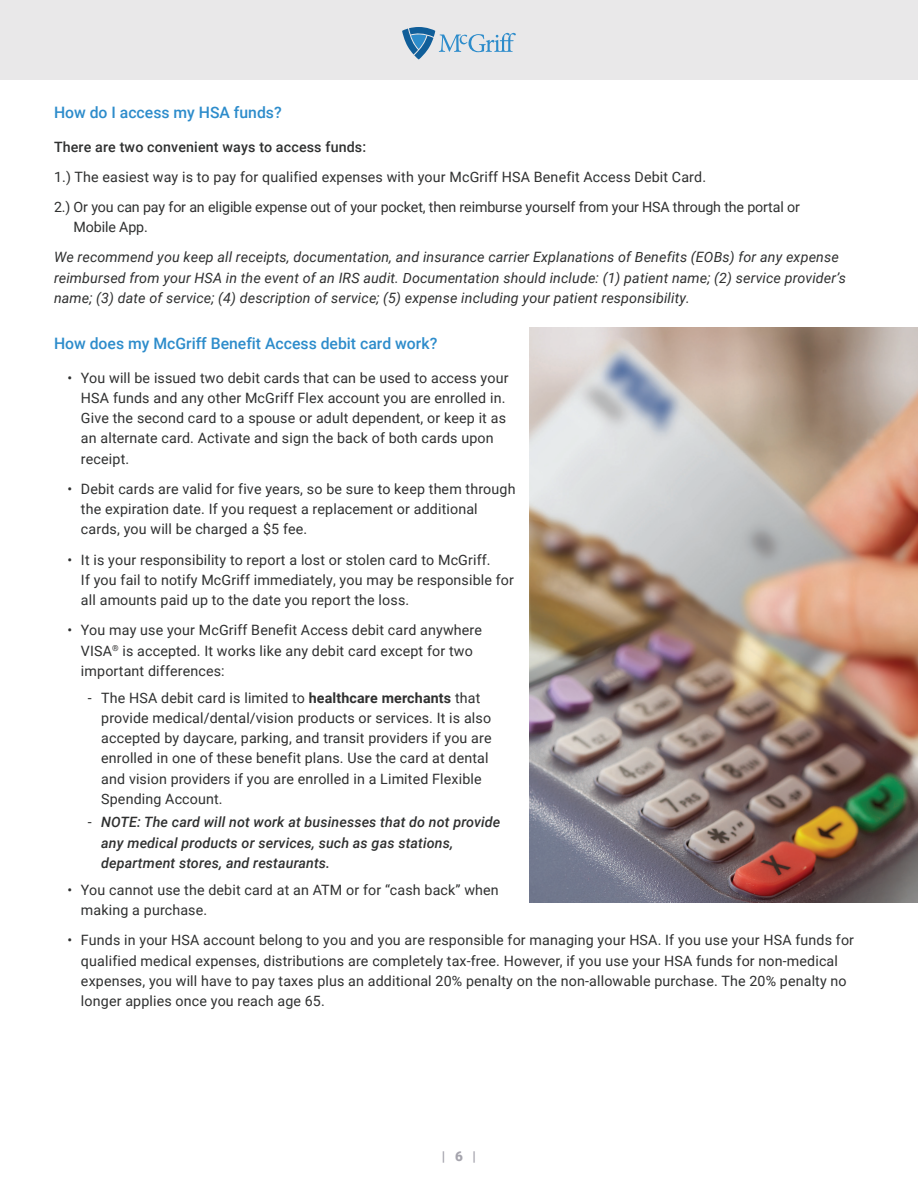
<style>
.page{position:relative;width:918px;height:1188px;background:#fff}
.page>*{position:absolute;margin:0;border:0;box-sizing:border-box;transform-origin:0 0}
.t1{font:500 15.75px "Roboto";color:#2d8ccb}
.t2{font:14.25px/20.2px "Roboto";letter-spacing:.01em;color:#2f3030}
.t3{font:italic 14.25px/20.2px "Roboto";letter-spacing:.01em;color:#2f3030}
.t4{font:14.25px/30.3px "Roboto";letter-spacing:-.01em;color:#2f3030}
.t5{font:italic 500 14.25px/20.2px "Roboto";letter-spacing:.01em;color:#2f3030}
.t6{font:500 14.25px "Roboto";letter-spacing:.01em;color:#2f3030}
.t7{font:900 13.5px "Roboto";color:#a5a4ad}
.s1{font-weight:700}
.s2{font-weight:400;font-style:normal}
</style>
<div class="page">
<div style="left:0;top:0;width:918px;height:80px;background:#e9e8e9"></div>
<svg style="left:402px;top:27px;width:114px;height:32px"></svg>
<img style="left:529px;top:327px;width:389px;height:576px">
<p class="t1" style="left:54px;top:101px;width:229px">How do I access my HSA funds?</p>
<p class="t6" style="left:54px;top:136px;width:314px">There are two convenient ways to access funds:</p>
<p class="t4" style="left:54px;top:161px;width:747px">1.) The easiest way is to pay for qualified expenses with your McGriff HSA Benefit Access Debit Card.<br>2.) Or you can pay for an eligible expense out of your pocket, then reimburse yourself from your HSA through the portal or</p>
<p class="t4" style="left:74px;top:211px;width:76px">Mobile App.</p>
<p class="t3" style="left:54px;top:247px;width:793px">We recommend you keep all receipts, documentation, and insurance carrier Explanations of Benefits (EOBs) for any expense reimbursed from your HSA in the event of an IRS audit. Documentation should include: (1) patient name; (2) service provider’s name; (3) date of service; (4) description of service; (5) expense including your patient responsibility.</p>
<p class="t1" style="left:54px;top:332px;width:385px">How does my McGriff Benefit Access debit card work?</p>
<p class="t2" style="left:81px;top:367px;width:429px;text-indent:-13px">• You will be issued two debit cards that can be used to access your HSA funds and any other McGriff Flex account you are enrolled in.<br>Give the second card to a spouse or adult dependent, or keep it as an alternate card. Activate and sign the back of both cards upon receipt.</p>
<p class="t2" style="left:81px;top:478px;width:436px;text-indent:-13px">• Debit cards are valid for five years, so be sure to keep them through the expiration date. If you request a replacement or additional cards, you will be charged a $5 fee.</p>
<p class="t2" style="left:81px;top:549px;width:434px;text-indent:-13px">• It is your responsibility to report a lost or stolen card to McGriff.<br>If you fail to notify McGriff immediately, you may be responsible for all amounts paid up to the date you report the loss.</p>
<p class="t2" style="left:81px;top:620px;width:403px;text-indent:-13px">• You may use your McGriff Benefit Access debit card anywhere<br>VISA<sup>®</sup> is accepted. It works like any debit card except for two important differences:</p>
<p class="t2" style="left:101px;top:687px;width:392px;text-indent:-13px">- The HSA debit card is limited to <span class="s1">healthcare merchants</span> that provide medical/dental/vision products or services. It is also accepted by daycare, parking, and transit providers if you are enrolled in one of these benefit plans. Use the card at dental and vision providers if you are enrolled in a Limited Flexible Spending Account.</p>
<p class="t5" style="left:101px;top:812px;width:401px;text-indent:-13px"><span class="s2">-</span> NOTE: The card will not work at businesses that do not provide any medical products or services, such as gas stations, department stores, and restaurants.</p>
<p class="t2" style="left:81px;top:879px;width:419px;text-indent:-13px">• You cannot use the debit card at an ATM or for “cash back” when making a purchase.</p>
<p class="t2" style="left:81px;top:930px;width:775px;text-indent:-13px">• Funds in your HSA account belong to you and you are responsible for managing your HSA. If you use your HSA funds for qualified medical expenses, distributions are completely tax-free. However, if you use your HSA funds for non-medical expenses, you will have to pay taxes plus an additional 20% penalty on the non-allowable purchase. The 20% penalty no longer applies once you reach age 65.</p>
<p class="t7" style="left:442px;top:1147px;width:36px">| 6 |</p>
</div>
